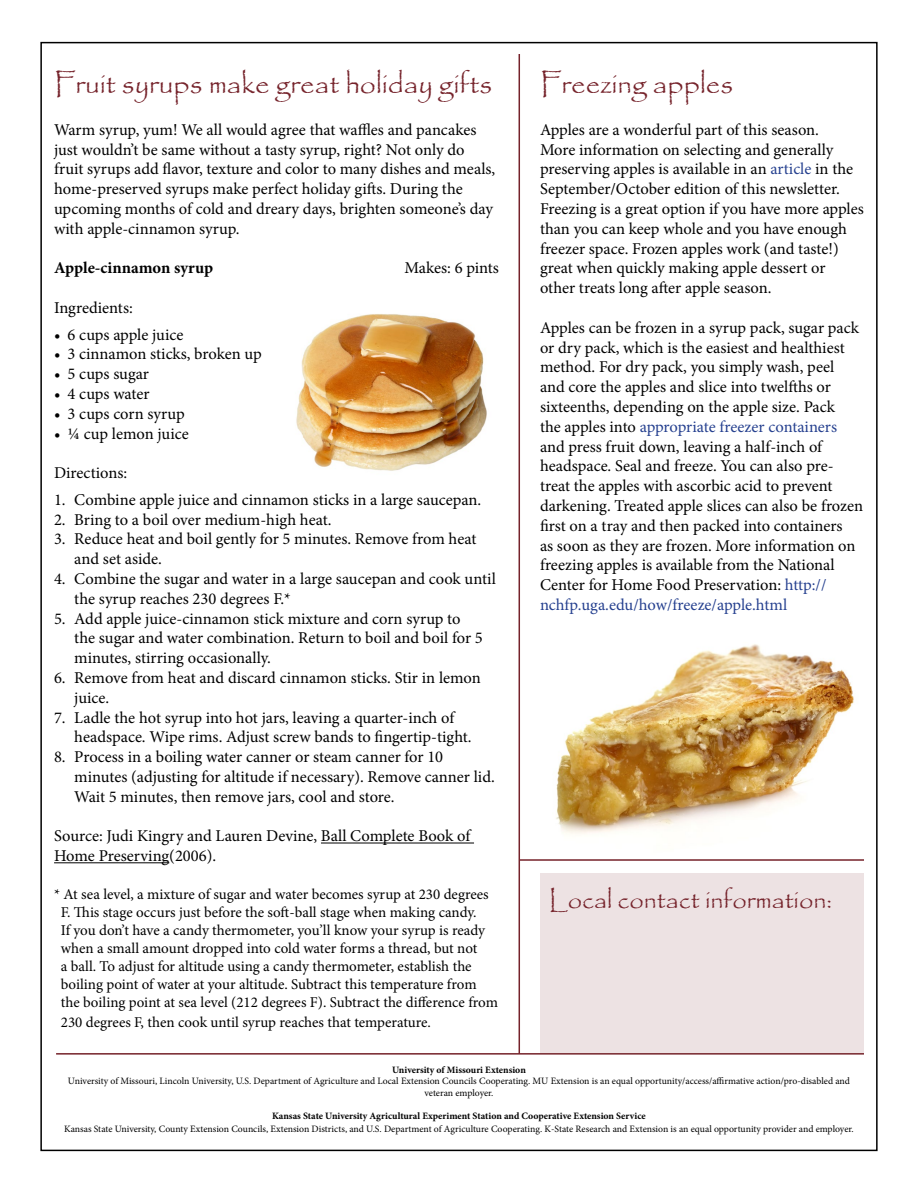
<style>
.page{position:relative;width:918px;height:1188px;background:#fff}
.page>*{position:absolute;margin:0;border:0;box-sizing:border-box;transform-origin:0 0}
.t1{font:28.5px "Papyrus";color:#75222a}
.t2{font:25.5px "Papyrus";color:#75222a}
.t3{font:16.5px/19.8px "Minion Pro";color:#000}
.t4{font:700 16.5px "Minion Pro";color:#000}
.t5{font:15px/18px "Minion Pro";color:#000}
.t6{font:9.75px/11.7px "Minion Pro";color:#000;text-align:center}
.t7{font:700 9.75px "Minion Pro";color:#000}
.s1{color:#25408f}
</style>
<div class="page">
<img style="left:296px;top:314px;width:191px;height:157px">
<img style="left:556px;top:644px;width:298px;height:190px">
<div style="left:540px;top:873px;width:324px;height:180px;background:#ede2e3"></div>
<hr style="left:321px;top:843px;width:153px;height:1px;background:#000">
<hr style="left:54px;top:862px;width:115px;height:1px;background:#000">
<hr style="left:519px;top:54px;width:1px;height:1000px;background:#75222a">
<hr style="left:520px;top:859px;width:344px;height:2px;background:#75222a">
<hr style="left:56px;top:1053px;width:808px;height:2px;background:#75222a">
<h1 class="t1" style="left:54px;top:67px;width:440px">Fruit syrups make great holiday gifts</h1>
<h1 class="t1" style="left:540px;top:67px;width:195px">Freezing apples</h1>
<p class="t3" style="left:54px;top:120px;width:443px">Warm syrup, yum! We all would agree that waffles and pancakes just wouldn’t be same without a tasty syrup, right? Not only do fruit syrups add flavor, texture and color to many dishes and meals, home-preserved syrups make perfect holiday gifts. During the upcoming months of cold and dreary days, brighten someone’s day with apple-cinnamon syrup.</p>
<p class="t4" style="left:54px;top:257px;width:161px">Apple-cinnamon syrup</p>
<p class="t3" style="left:404px;top:258px;width:96px">Makes: 6 pints</p>
<p class="t3" style="left:54px;top:298px;width:80px">Ingredients:</p>
<p class="t3" style="left:54px;top:325px;width:131px">• 6 cups apple juice</p>
<p class="t3" style="left:54px;top:344px;width:209px">• 3 cinnamon sticks, broken up</p>
<p class="t3" style="left:54px;top:364px;width:96px">• 5 cups sugar</p>
<p class="t3" style="left:54px;top:384px;width:97px">• 4 cups water</p>
<p class="t3" style="left:54px;top:404px;width:132px">• 3 cups corn syrup</p>
<p class="t3" style="left:54px;top:424px;width:136px">• ¼ cup lemon juice</p>
<p class="t3" style="left:54px;top:463px;width:75px">Directions:</p>
<p class="t3" style="left:54px;top:490px;width:429px">1. Combine apple juice and cinnamon sticks in a large saucepan.</p>
<p class="t3" style="left:54px;top:509px;width:279px">2. Bring to a boil over medium-high heat.</p>
<p class="t3" style="left:74px;top:529px;width:404px;text-indent:-20px">3. Reduce heat and boil gently for 5 minutes. Remove from heat and set aside.</p>
<p class="t3" style="left:74px;top:569px;width:423px;text-indent:-20px">4. Combine the sugar and water in a large saucepan and cook until the syrup reaches 230 degrees F.*</p>
<p class="t3" style="left:74px;top:608px;width:410px;text-indent:-20px">5. Add apple juice-cinnamon stick mixture and corn syrup to the sugar and water combination. Return to boil and boil for 5 minutes, stirring occasionally.</p>
<p class="t3" style="left:74px;top:668px;width:408px;text-indent:-20px">6. Remove from heat and discard cinnamon sticks. Stir in lemon juice.</p>
<p class="t3" style="left:74px;top:707px;width:399px;text-indent:-20px">7. Ladle the hot syrup into hot jars, leaving a quarter-inch of headspace. Wipe rims. Adjust screw bands to fingertip-tight.</p>
<p class="t3" style="left:74px;top:747px;width:422px;text-indent:-20px">8. Process in a boiling water canner or steam canner for 10 minutes (adjusting for altitude if necessary). Remove canner lid.<br>Wait 5 minutes, then remove jars, cool and store.</p>
<p class="t3" style="left:54px;top:826px;width:418px">Source: Judi Kingry and Lauren Devine, Ball Complete Book of<br>Home Preserving(2006).</p>
<p class="t5" style="left:61px;top:885px;width:439px;text-indent:-7px">* At sea level, a mixture of sugar and water becomes syrup at 230 degrees F. This stage occurs just before the soft-ball stage when making candy.<br>If you don’t have a candy thermometer, you’ll know your syrup is ready when a small amount dropped into cold water forms a thread, but not<br>a ball. To adjust for altitude using a candy thermometer, establish the boiling point of water at your altitude. Subtract this temperature from the boiling point at sea level (212 degrees F). Subtract the difference from</p>
<p class="t5" style="left:61px;top:1013px;width:372px">230 degrees F, then cook until syrup reaches that temperature.</p>
<p class="t3" style="left:540px;top:120px;width:325px">Apples are a wonderful part of this season.<br>More information on selecting and generally preserving apples is available in an <span class="s1">article</span> in the September/October edition of this newsletter.<br>Freezing is a great option if you have more apples than you can keep whole and you have enough freezer space. Frozen apples work (and taste!) great when quickly making apple dessert or other treats long after apple season.</p>
<p class="t3" style="left:540px;top:318px;width:325px">Apples can be frozen in a syrup pack, sugar pack or dry pack, which is the easiest and healthiest method. For dry pack, you simply wash, peel<br>and core the apples and slice into twelfths or sixteenths, depending on the apple size. Pack<br>the apples into <span class="s1">appropriate freezer containers </span>and press fruit down, leaving a half-inch of headspace. Seal and freeze. You can also pre&shy;treat the apples with ascorbic acid to prevent darkening. Treated apple slices can also be frozen first on a tray and then packed into containers<br>as soon as they are frozen. More information on freezing apples is available from the National Center for Home Food Preservation: <span class="s1">http:// nchfp.uga.edu/how/freeze/apple.html</span></p>
<h2 class="t2" style="left:549px;top:885px;width:285px">Local contact information:</h2>
<p class="t7" style="left:392px;top:1063px;width:135px">University of Missouri Extension</p>
<p class="t6" style="left:68px;top:1075px;width:784px">University of Missouri, Lincoln University, U.S. Department of Agriculture and Local Extension Councils Cooperating. MU Extension is an equal opportunity/access/affirmative action/pro-disabled and veteran employer.</p>
<p class="t7" style="left:272px;top:1109px;width:375px">Kansas State University Agricultural Experiment Station and Cooperative Extension Service</p>
<p class="t6" style="left:64px;top:1123px;width:791px">Kansas State University, County Extension Councils, Extension Districts, and U.S. Department of Agriculture Cooperating. K-State Research and Extension is an equal opportunity provider and employer.</p>
</div>
